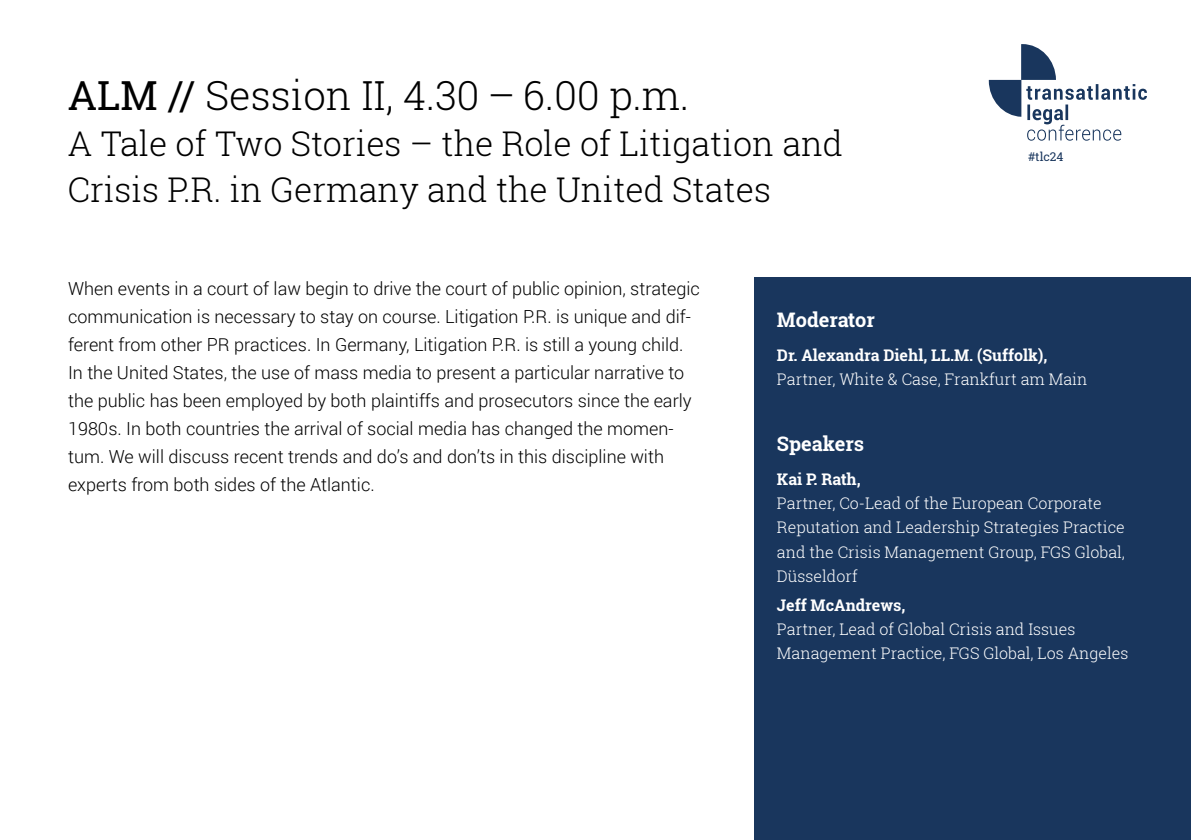
<style>
.page{position:relative;width:1191px;height:840px;background:#fff}
.page>*{position:absolute;margin:0;border:0;box-sizing:border-box;transform-origin:0 0}
.t1{font:300 40px "Roboto Slab";color:#000}
.t2{font:300 34px/46px "Roboto Slab";color:#000}
.t3{font:700 20px "Roboto Slab";color:#fff}
.t4{font:300 18px/28px "Roboto";color:#000}
.t5{font:300 16px/24px "Roboto Slab";color:#fff}
.t6{font:700 16px "Roboto Slab";color:#fff}
.t7{font:12px "Roboto Slab";color:#19365d}
.s1{font-weight:400}
</style>
<div class="page">
<div style="left:754px;top:278px;width:437px;height:561px;background:#19365d"></div>
<svg style="left:988px;top:44px;width:159px;height:97px"></svg>
<h1 class="t1" style="left:68px;top:68px;width:623px"><span class="s1">ALM //</span> Session II, 4.30 – 6.00 p.m.</h1>
<h2 class="t2" style="left:68px;top:120px;width:776px">A Tale of Two Stories – the Role of Litigation and<br>Crisis P.R. in Germany and the United States</h2>
<p class="t7" style="left:1028px;top:148px;width:37px">#tlc24</p>
<p class="t4" style="left:68px;top:274px;width:633px">When events in a court of law begin to drive the court of public opinion, strategic communication is necessary to stay on course. Litigation P.R. is unique and dif&shy;ferent from other PR practices. In Germany, Litigation P.R. is still a young child.<br>In the United States, the use of mass media to present a particular narrative to the public has been employed by both plaintiffs and prosecutors since the early 1980s. In both countries the arrival of social media has changed the momen&shy;tum. We will discuss recent trends and do’s and don’ts in this discipline with experts from both sides of the Atlantic.</p>
<p class="t3" style="left:777px;top:306px;width:99px">Moderator</p>
<p class="t6" style="left:777px;top:344px;width:272px">Dr. Alexandra Diehl, LL.M. (Suffolk),</p>
<p class="t5" style="left:777px;top:367px;width:312px">Partner, White &amp; Case, Frankfurt am Main</p>
<p class="t3" style="left:777px;top:430px;width:89px">Speakers</p>
<p class="t6" style="left:777px;top:468px;width:85px">Kai P. Rath,</p>
<p class="t5" style="left:777px;top:491px;width:349px">Partner, Co-Lead of the European Corporate Reputation and Leadership Strategies Practice and the Crisis Management Group, FGS Global, Düsseldorf</p>
<p class="t6" style="left:777px;top:594px;width:130px">Jeff McAndrews,</p>
<p class="t5" style="left:777px;top:616px;width:353px">Partner, Lead of Global Crisis and Issues<br>Management Practice, FGS Global, Los Angeles</p>
</div>
